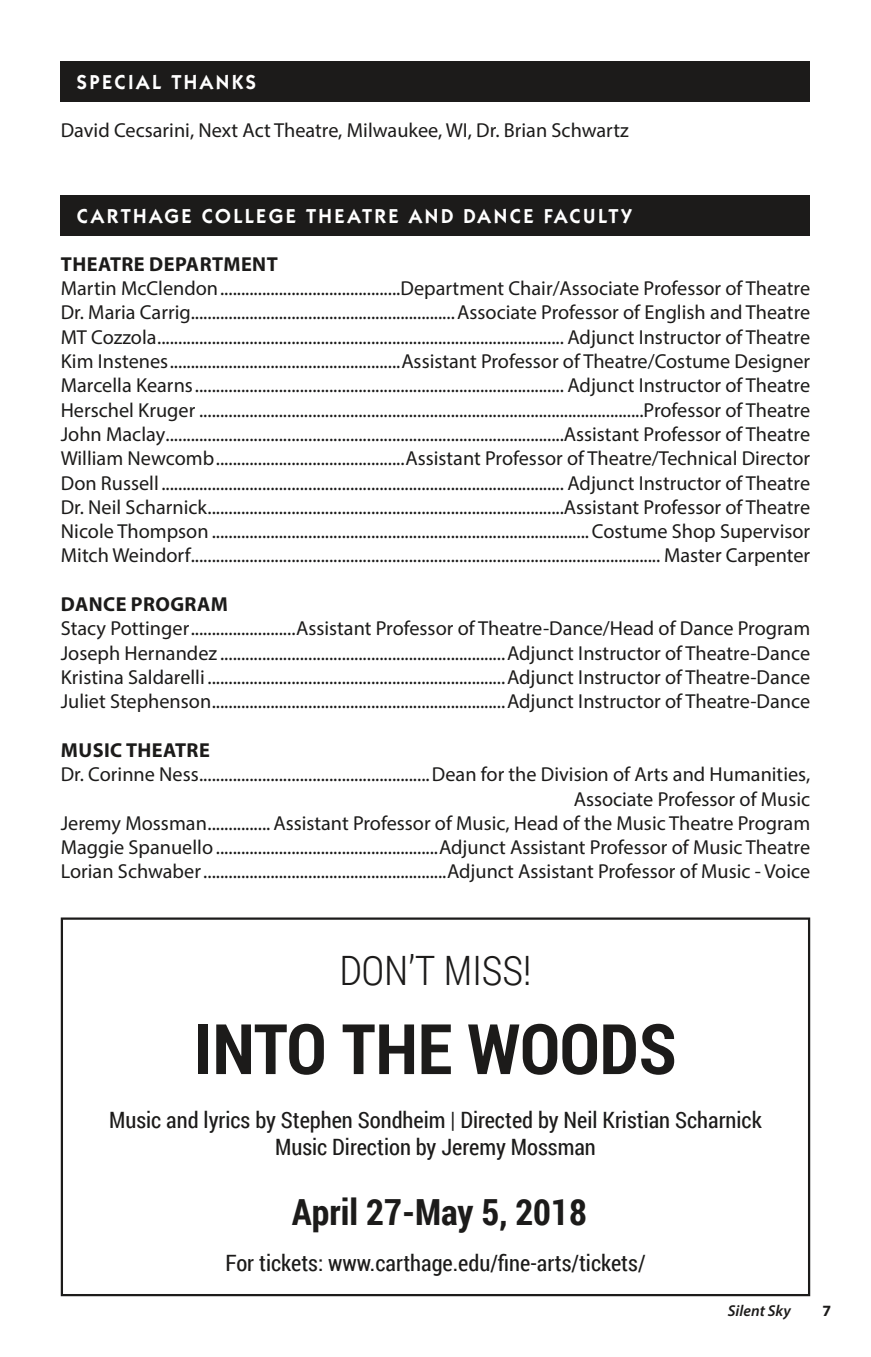
<style>
.page{position:relative;width:871px;height:1357px;background:#fff}
.page>*{position:absolute;margin:0;border:0;box-sizing:border-box;transform-origin:0 0}
.t1{font:700 69.75px "Roboto Condensed";color:#1c1b1a}
.t2{font:300 40.5px "Roboto Condensed";color:#1c1b1a}
.t3{font:700 36px "Roboto Condensed";color:#1c1b1a}
.t4{font:22.5px "Roboto Condensed";color:#1c1b1a}
.t5{font:20.25px/24.3px "Myriad Pro";color:#1c1b1a;text-align:right}
.t6{font:600 20.25px "Itc Kabel";letter-spacing:.125em;color:#fff}
.t7{font:700 20.25px "Myriad Pro";letter-spacing:.02em;color:#1c1b1a}
.t8{font:italic 600 15.75px "Myriad Pro";color:#1c1b1a}
.t9{font:700 15.75px "Myriad Pro";color:#1c1b1a}
</style>
<div class="page">
<div style="left:61px;top:61px;width:749px;height:40px;background:#1c1b1a"></div>
<div style="left:61px;top:195px;width:749px;height:40px;background:#1c1b1a"></div>
<div style="left:61px;top:917px;width:749px;height:379px;border:2px solid #1c1b1a"></div>
<p class="t6" style="left:77px;top:70px;width:181px">SPECIAL THANKS</p>
<p class="t5" style="left:61px;top:117px;width:569px">David Cecsarini, Next Act Theatre, Milwaukee, WI, Dr. Brian Schwartz</p>
<p class="t6" style="left:77px;top:204px;width:556px">CARTHAGE COLLEGE THEATRE AND DANCE FACULTY</p>
<p class="t7" style="left:61px;top:251px;width:218px">THEATRE DEPARTMENT</p>
<p class="t5" style="left:61px;top:276px;width:751px">Martin McClendon...........................................Department Chair/Associate Professor of Theatre</p>
<p class="t5" style="left:61px;top:300px;width:751px">Dr. Maria Carrig...............................................................Associate Professor of English and Theatre</p>
<p class="t5" style="left:61px;top:324px;width:751px">MT Cozzola................................................................................................. Adjunct Instructor of Theatre</p>
<p class="t5" style="left:61px;top:349px;width:751px">Kim Instenes.......................................................Assistant Professor of Theatre/Costume Designer</p>
<p class="t5" style="left:61px;top:373px;width:751px">Marcella Kearns........................................................................................ Adjunct Instructor of Theatre</p>
<p class="t5" style="left:61px;top:397px;width:751px">Herschel Kruger ..........................................................................................................Professor of Theatre</p>
<p class="t5" style="left:61px;top:422px;width:751px">John Maclay...............................................................................................Assistant Professor of Theatre</p>
<p class="t5" style="left:61px;top:446px;width:751px">William Newcomb.............................................Assistant Professor of Theatre/Technical Director</p>
<p class="t5" style="left:61px;top:470px;width:751px">Don Russell ................................................................................................ Adjunct Instructor of Theatre</p>
<p class="t5" style="left:61px;top:495px;width:751px">Dr. Neil Scharnick.....................................................................................Assistant Professor of Theatre</p>
<p class="t5" style="left:61px;top:519px;width:751px">Nicole Thompson ..........................................................................................Costume Shop Supervisor</p>
<p class="t5" style="left:61px;top:543px;width:751px">Mitch Weindorf................................................................................................................ Master Carpenter</p>
<p class="t7" style="left:61px;top:591px;width:169px">DANCE PROGRAM</p>
<p class="t5" style="left:61px;top:616px;width:751px">Stacy Pottinger.........................Assistant Professor of Theatre-Dance/Head of Dance Program</p>
<p class="t5" style="left:61px;top:640px;width:751px">Joseph Hernandez ....................................................................Adjunct Instructor of Theatre-Dance</p>
<p class="t5" style="left:61px;top:665px;width:751px">Kristina Saldarelli .......................................................................Adjunct Instructor of Theatre-Dance</p>
<p class="t5" style="left:61px;top:689px;width:751px">Juliet Stephenson......................................................................Adjunct Instructor of Theatre-Dance</p>
<p class="t7" style="left:61px;top:737px;width:150px">MUSIC THEATRE</p>
<p class="t5" style="left:61px;top:762px;width:751px">Dr. Corinne Ness.......................................................Dean for the Division of Arts and Humanities,<br>Associate Professor of Music</p>
<p class="t5" style="left:61px;top:810px;width:751px">Jeremy Mossman...............Assistant Professor of Music, Head of the Music Theatre Program</p>
<p class="t5" style="left:61px;top:835px;width:751px">Maggie Spanuello.....................................................Adjunct Assistant Professor of Music Theatre</p>
<p class="t5" style="left:61px;top:859px;width:751px">Lorian Schwaber..........................................................Adjunct Assistant Professor of Music - Voice</p>
<p class="t2" style="left:339px;top:942px;width:194px">DON’T MISS!</p>
<p class="t1" style="left:194px;top:1000px;width:484px">INTO THE WOODS</p>
<p class="t4" style="left:109px;top:1104px;width:654px">Music and lyrics by Stephen Sondheim | Directed by Neil Kristian Scharnick</p>
<p class="t4" style="left:275px;top:1131px;width:322px">Music Direction by Jeremy Mossman</p>
<p class="t3" style="left:292px;top:1187px;width:296px">April 27-May 5, 2018</p>
<p class="t4" style="left:225px;top:1247px;width:422px">For tickets: www.carthage.edu/fine-arts/tickets/</p>
<p class="t8" style="left:728px;top:1301px;width:64px">Silent Sky</p>
<p class="t9" style="left:822px;top:1301px;width:10px">7</p>
</div>
